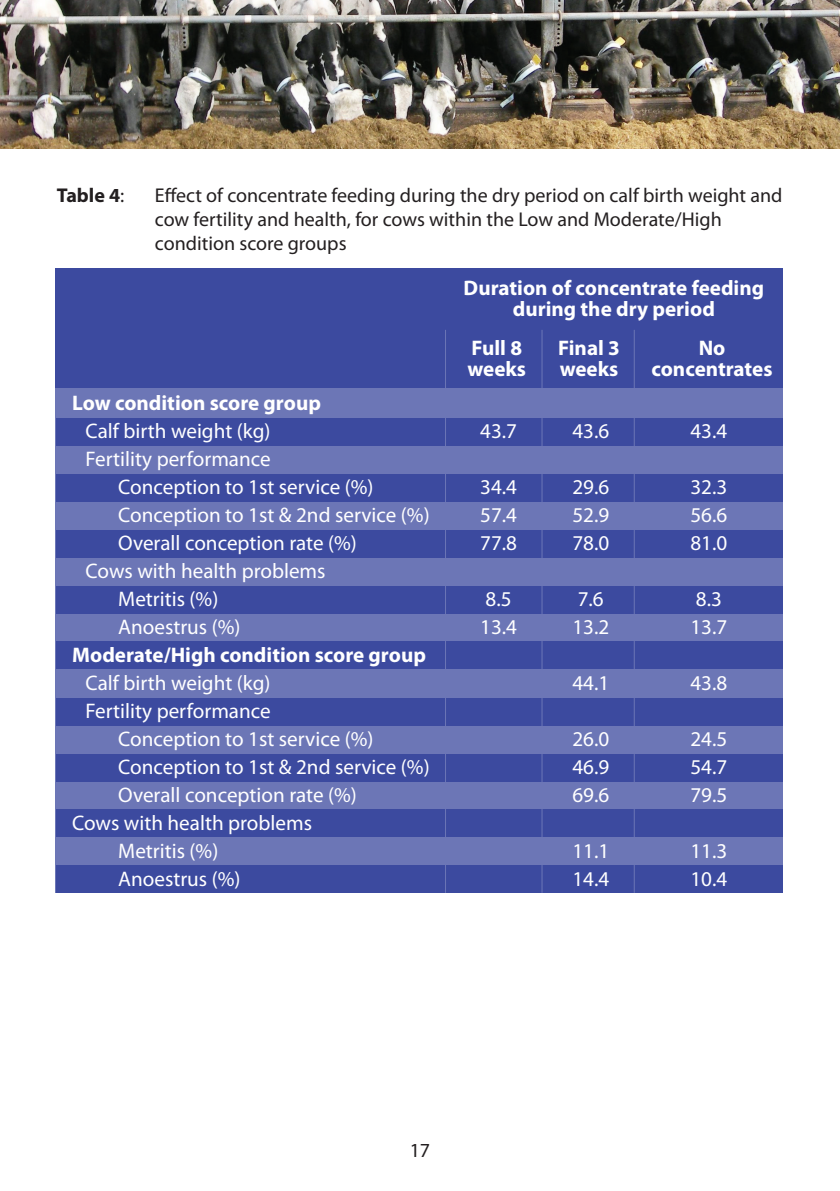
<style>
.page{position:relative;width:840px;height:1191px;background:#fff}
.page>*{position:absolute;margin:0;border:0;box-sizing:border-box;transform-origin:0 0}
.t1{font:21.2px "Myriad Pro";color:#fff}
.t2{font:700 21.2px/21px "Myriad Pro";color:#fff}
.t3{font:20px "Myriad Pro";color:#231f20}
.t4{font:700 20px "Myriad Pro";color:#231f20}
.s1{font-weight:400}
</style>
<div class="page">
<img style="left:0;top:0;width:839px;height:149px">
<div style="left:56px;top:268px;width:726px;height:122px;background:#3c4a9f"></div>
<div style="left:56px;top:388px;width:726px;height:505px;background:#6c76b6"></div>
<div style="left:56px;top:418px;width:726px;height:28px;background:#3c4a9f"></div>
<div style="left:56px;top:474px;width:726px;height:28px;background:#3c4a9f"></div>
<div style="left:56px;top:530px;width:726px;height:28px;background:#3c4a9f"></div>
<div style="left:56px;top:586px;width:726px;height:27px;background:#3c4a9f"></div>
<div style="left:56px;top:641px;width:726px;height:28px;background:#3c4a9f"></div>
<div style="left:56px;top:698px;width:726px;height:28px;background:#3c4a9f"></div>
<div style="left:56px;top:754px;width:726px;height:27px;background:#3c4a9f"></div>
<div style="left:56px;top:809px;width:726px;height:28px;background:#3c4a9f"></div>
<div style="left:56px;top:865px;width:726px;height:28px;background:#3c4a9f"></div>
<hr style="left:445px;top:330px;width:1px;height:563px;background:#6c76b6">
<hr style="left:633px;top:330px;width:1px;height:563px;background:#6c76b6">
<hr style="left:541px;top:330px;width:1px;height:563px;background:#6c76b6">
<p class="t4" style="left:57px;top:182px;width:69px">Table 4<span class="s1">:</span></p>
<p class="t3" style="left:155px;top:183px;width:629px">Effect of concentrate feeding during the dry period on calf birth weight and</p>
<p class="t3" style="left:155px;top:207px;width:568px">cow fertility and health, for cows within the Low and Moderate/High</p>
<p class="t3" style="left:155px;top:231px;width:193px">condition score groups</p>
<p class="t2" style="left:463px;top:277px;width:302px">Duration of concentrate feeding</p>
<p class="t2" style="left:512px;top:298px;width:203px">during the dry period</p>
<p class="t2" style="left:467px;top:337px;width:60px">Full 8 weeks</p>
<p class="t2" style="left:558px;top:337px;width:63px">Final 3 weeks</p>
<p class="t2" style="left:651px;top:337px;width:122px;text-align:center">No concentrates</p>
<p class="t2" style="left:72px;top:392px;width:250px">Low condition score group</p>
<p class="t1" style="left:86px;top:418px;width:186px">Calf birth weight (kg)</p>
<p class="t1" style="left:480px;top:418px;width:38px">43.7</p>
<p class="t1" style="left:572px;top:418px;width:38px">43.6</p>
<p class="t1" style="left:690px;top:418px;width:38px">43.4</p>
<p class="t1" style="left:86px;top:446px;width:186px">Fertility performance</p>
<p class="t1" style="left:118px;top:474px;width:256px">Conception to 1st service (%)</p>
<p class="t1" style="left:480px;top:474px;width:38px">34.4</p>
<p class="t1" style="left:572px;top:474px;width:38px">29.6</p>
<p class="t1" style="left:690px;top:474px;width:38px">32.3</p>
<p class="t1" style="left:118px;top:502px;width:313px">Conception to 1st &amp; 2nd service (%)</p>
<p class="t1" style="left:480px;top:502px;width:38px">57.4</p>
<p class="t1" style="left:572px;top:502px;width:38px">52.9</p>
<p class="t1" style="left:690px;top:502px;width:38px">56.6</p>
<p class="t1" style="left:118px;top:530px;width:240px">Overall conception rate (%)</p>
<p class="t1" style="left:480px;top:530px;width:38px">77.8</p>
<p class="t1" style="left:572px;top:530px;width:38px">78.0</p>
<p class="t1" style="left:690px;top:530px;width:38px">81.0</p>
<p class="t1" style="left:86px;top:558px;width:241px">Cows with health problems</p>
<p class="t1" style="left:118px;top:586px;width:102px">Metritis (%)</p>
<p class="t1" style="left:485px;top:586px;width:28px">8.5</p>
<p class="t1" style="left:577px;top:586px;width:28px">7.6</p>
<p class="t1" style="left:695px;top:586px;width:28px">8.3</p>
<p class="t1" style="left:118px;top:614px;width:124px">Anoestrus (%)</p>
<p class="t1" style="left:480px;top:614px;width:38px">13.4</p>
<p class="t1" style="left:572px;top:614px;width:38px">13.2</p>
<p class="t1" style="left:690px;top:614px;width:38px">13.7</p>
<p class="t2" style="left:72px;top:644px;width:355px">Moderate/High condition score group</p>
<p class="t1" style="left:86px;top:670px;width:186px">Calf birth weight (kg)</p>
<p class="t1" style="left:572px;top:670px;width:38px">44.1</p>
<p class="t1" style="left:690px;top:670px;width:38px">43.8</p>
<p class="t1" style="left:86px;top:698px;width:186px">Fertility performance</p>
<p class="t1" style="left:118px;top:726px;width:256px">Conception to 1st service (%)</p>
<p class="t1" style="left:572px;top:726px;width:38px">26.0</p>
<p class="t1" style="left:690px;top:726px;width:38px">24.5</p>
<p class="t1" style="left:118px;top:754px;width:313px">Conception to 1st &amp; 2nd service (%)</p>
<p class="t1" style="left:572px;top:754px;width:38px">46.9</p>
<p class="t1" style="left:690px;top:754px;width:38px">54.7</p>
<p class="t1" style="left:118px;top:782px;width:240px">Overall conception rate (%)</p>
<p class="t1" style="left:572px;top:782px;width:38px">69.6</p>
<p class="t1" style="left:690px;top:782px;width:38px">79.5</p>
<p class="t1" style="left:72px;top:810px;width:241px">Cows with health problems</p>
<p class="t1" style="left:118px;top:838px;width:102px">Metritis (%)</p>
<p class="t1" style="left:572px;top:838px;width:38px">11.1</p>
<p class="t1" style="left:690px;top:838px;width:38px">11.3</p>
<p class="t1" style="left:118px;top:866px;width:124px">Anoestrus (%)</p>
<p class="t1" style="left:572px;top:866px;width:38px">14.4</p>
<p class="t1" style="left:690px;top:866px;width:38px">10.4</p>
<p class="t3" style="left:409px;top:1137px;width:22px">17</p>
</div>
